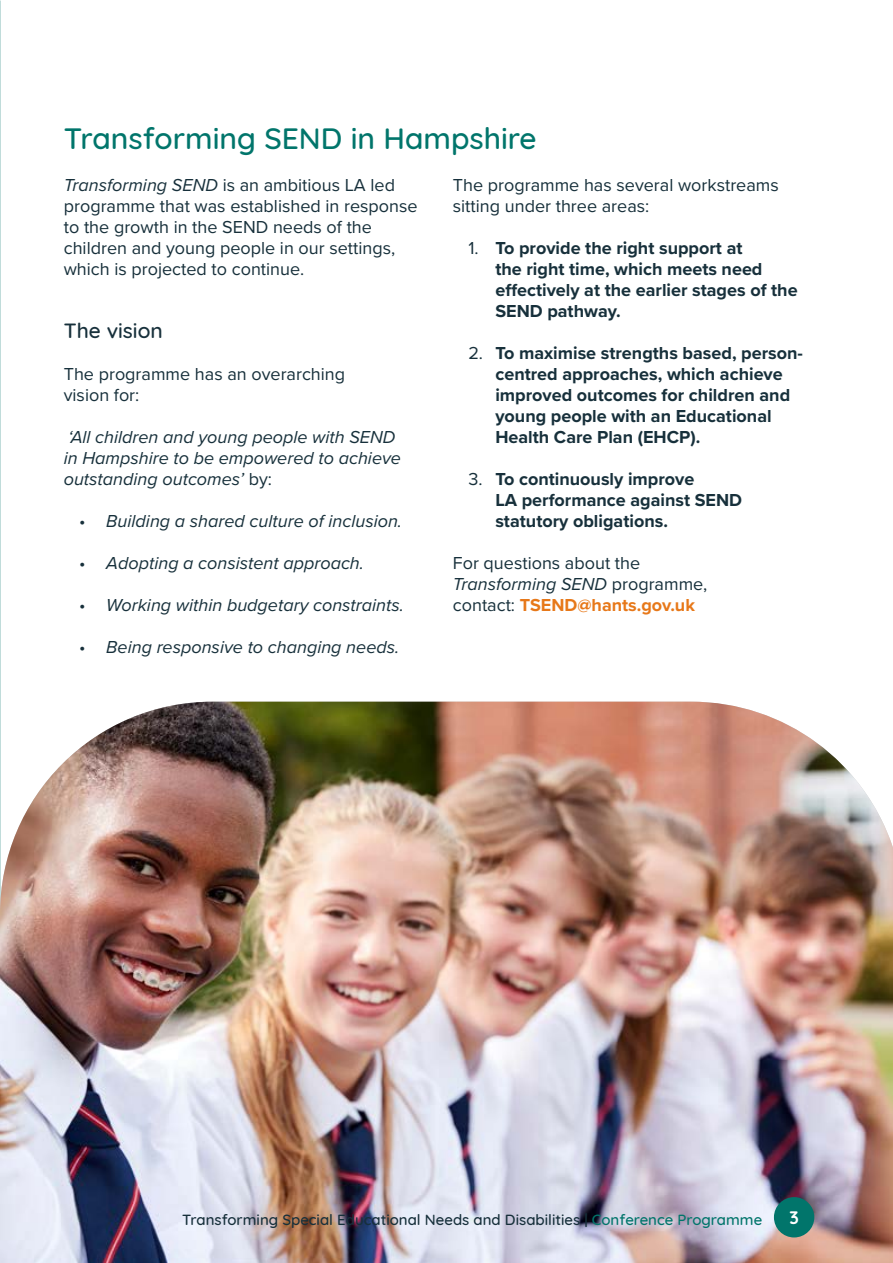
<style>
.page{position:relative;width:893px;height:1263px;background:#fff}
.page>*{position:absolute;margin:0;border:0;box-sizing:border-box;transform-origin:0 0}
.t1{font:500 30px "Quicksand";color:#01756b}
.t2{font:500 21px "Quicksand";color:#17303b}
.t3{font:18px/21px "Proxima Nova";color:#17303b}
.t4{font:700 18px/21px "Proxima Nova";color:#17303b}
.t5{font:italic 18px/21px "Proxima Nova";color:#17303b}
.t6{font:700 18px "Quicksand";color:#fff}
.t7{font:500 15px "Quicksand";color:#17303b}
.s1{font-style:italic}
.s2{font-weight:400}
.s3{font-weight:700;color:#e77819}
.s4{font-style:normal}
.s5{color:#01756b}
</style>
<div class="page">
<img style="left:0;top:702px;width:893px;height:561px">
<div style="left:774px;top:1197px;width:40px;height:40px;background:#01756b;border-radius:50%"></div>
<h1 class="t1" style="left:64px;top:114px;width:474px">Transforming SEND in Hampshire</h1>
<p class="t3" style="left:64px;top:173px;width:355px"><span class="s1">Transforming SEND</span> is an ambitious LA led programme that was established in response to the growth in the SEND needs of the children and young people in our settings, which is projected to continue.</p>
<p class="t3" style="left:453px;top:173px;width:327px">The programme has several workstreams sitting under three areas:</p>
<p class="t4" style="left:495px;top:237px;width:304px;text-indent:-27px"><span class="s2">1.</span> To provide the right support at<br>the right time, which meets need effectively at the earlier stages of the<br>SEND pathway.</p>
<p class="t4" style="left:495px;top:342px;width:309px;text-indent:-27px"><span class="s2">2.</span> To maximise strengths based, person&shy;centred approaches, which achieve improved outcomes for children and young people with an Educational Health Care Plan (EHCP).</p>
<p class="t4" style="left:495px;top:468px;width:248px;text-indent:-27px"><span class="s2">3.</span> To continuously improve<br>LA performance against SEND statutory obligations.</p>
<p class="t3" style="left:453px;top:551px;width:256px">For questions about the<br><span class="s1">Transforming SEND</span> programme, contact: <span class="s3">TSEND@hants.gov.uk</span></p>
<p class="t2" style="left:64px;top:313px;width:101px">The vision</p>
<p class="t3" style="left:64px;top:362px;width:283px">The programme has an overarching vision for:</p>
<p class="t5" style="left:64px;top:425px;width:339px">‘All children and young people with SEND in Hampshire to be empowered to achieve outstanding outcomes’ <span class="s4">by:</span></p>
<p class="t5" style="left:79px;top:509px;width:324px"><span class="s4">•</span> Building a shared culture of inclusion.</p>
<p class="t5" style="left:79px;top:551px;width:286px"><span class="s4">•</span> Adopting a consistent approach.</p>
<p class="t5" style="left:79px;top:593px;width:326px"><span class="s4">•</span> Working within budgetary constraints.</p>
<p class="t5" style="left:79px;top:635px;width:322px"><span class="s4">•</span> Being responsive to changing needs.</p>
<p class="t7" style="left:182px;top:1207px;width:582px">Transforming Special Educational Needs and Disabilities | <span class="s5">Conference Programme</span></p>
<p class="t6" style="left:789px;top:1203px;width:11px">3</p>
</div>
